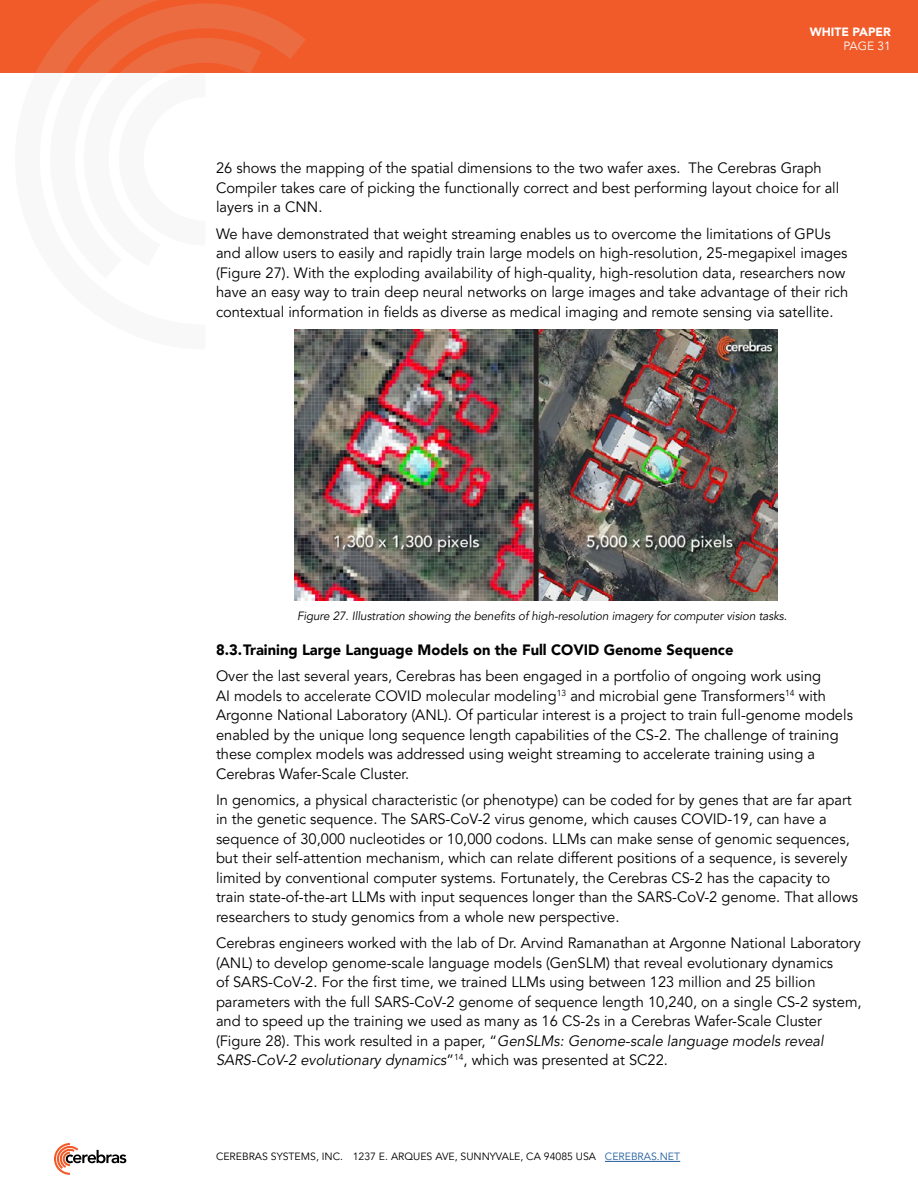
<style>
.page{position:relative;width:918px;height:1188px;background:#fff}
.page>*{position:absolute;margin:0;border:0;box-sizing:border-box;transform-origin:0 0}
.t1{font:15px/19.5px "Avenir LT Pro";color:#000}
.t2{font:900 15px "Avenir LT Pro";color:#000}
.t3{font:italic 12px "Avenir LT Pro";letter-spacing:-.01em;color:#000}
.t4{font:900 12px "Avenir LT Pro";color:#fff}
.t5{font:12px "Avenir LT Pro";color:#fff}
.t6{font:10.5px "Avenir LT Pro";color:#000}
.s1{font-style:italic}
.s2{color:#215e9e}
</style>
<div class="page">
<div style="left:0;top:0;width:918px;height:73px;background:#f15a29"></div>
<svg style="left:45px;top:0;width:261px;height:73px"></svg>
<svg style="left:81px;top:21px;width:208px;height:52px"></svg>
<svg style="left:106px;top:60px;width:139px;height:13px"></svg>
<svg style="left:54px;top:1143px;width:72px;height:32px"></svg>
<hr style="left:605px;top:1161px;width:75px;height:1px;background:#215e9e">
<img style="left:295px;top:329px;width:482px;height:272px">
<p class="t4" style="left:810px;top:24px;width:83px">WHITE PAPER</p>
<p class="t5" style="left:844px;top:39px;width:49px">PAGE 31</p>
<p class="t1" style="left:216px;top:159px;width:625px">26 shows the mapping of the spatial dimensions to the two wafer axes. The Cerebras Graph<br>Compiler takes care of picking the functionally correct and best performing layout choice for all layers in a CNN.</p>
<p class="t1" style="left:216px;top:224px;width:634px">We have demonstrated that weight streaming enables us to overcome the limitations of GPUs and allow users to easily and rapidly train large models on high-resolution, 25-megapixel images (Figure 27). With the exploding availability of high-quality, high-resolution data, researchers now have an easy way to train deep neural networks on large images and take advantage of their rich contextual information in fields as diverse as medical imaging and remote sensing via satellite.</p>
<p class="t3" style="left:297px;top:609px;width:492px">Figure 27. Illustration showing the benefits of high-resolution imagery for computer vision tasks.</p>
<p class="t2" style="left:216px;top:641px;width:519px">8.3.Training Large Language Models on the Full COVID Genome Sequence</p>
<p class="t1" style="left:216px;top:666px;width:638px">Over the last several years, Cerebras has been engaged in a portfolio of ongoing work using<br>AI models to accelerate COVID molecular modeling<sup>13</sup> and microbial gene Transformers<sup>14</sup> with Argonne National Laboratory (ANL). Of particular interest is a project to train full-genome models enabled by the unique long sequence length capabilities of the CS-2. The challenge of training these complex models was addressed using weight streaming to accelerate training using a Cerebras Wafer-Scale Cluster.</p>
<p class="t1" style="left:216px;top:790px;width:643px">In genomics, a physical characteristic (or phenotype) can be coded for by genes that are far apart in the genetic sequence. The SARS-CoV-2 virus genome, which causes COVID-19, can have a sequence of 30,000 nucleotides or 10,000 codons. LLMs can make sense of genomic sequences, but their self-attention mechanism, which can relate different positions of a sequence, is severely limited by conventional computer systems. Fortunately, the Cerebras CS-2 has the capacity to train state-of-the-art LLMs with input sequences longer than the SARS-CoV-2 genome. That allows researchers to study genomics from a whole new perspective.</p>
<p class="t1" style="left:216px;top:933px;width:647px">Cerebras engineers worked with the lab of Dr. Arvind Ramanathan at Argonne National Laboratory (ANL) to develop genome-scale language models (GenSLM) that reveal evolutionary dynamics<br>of SARS-CoV-2. For the first time, we trained LLMs using between 123 million and 25 billion parameters with the full SARS-CoV-2 genome of sequence length 10,240, on a single CS-2 system, and to speed up the training we used as many as 16 CS-2s in a Cerebras Wafer-Scale Cluster (Figure 28). This work resulted in a paper, “<span class="s1">GenSLMs: Genome-scale language models reveal SARS-CoV-2 evolutionary dynamics</span>”<sup>14</sup>, which was presented at SC22.</p>
<p class="t6" style="left:216px;top:1150px;width:466px">CEREBRAS SYSTEMS, INC. 1237 E. ARQUES AVE, SUNNYVALE, CA 94085 USA <span class="s2">CEREBRAS.NET</span></p>
</div>
